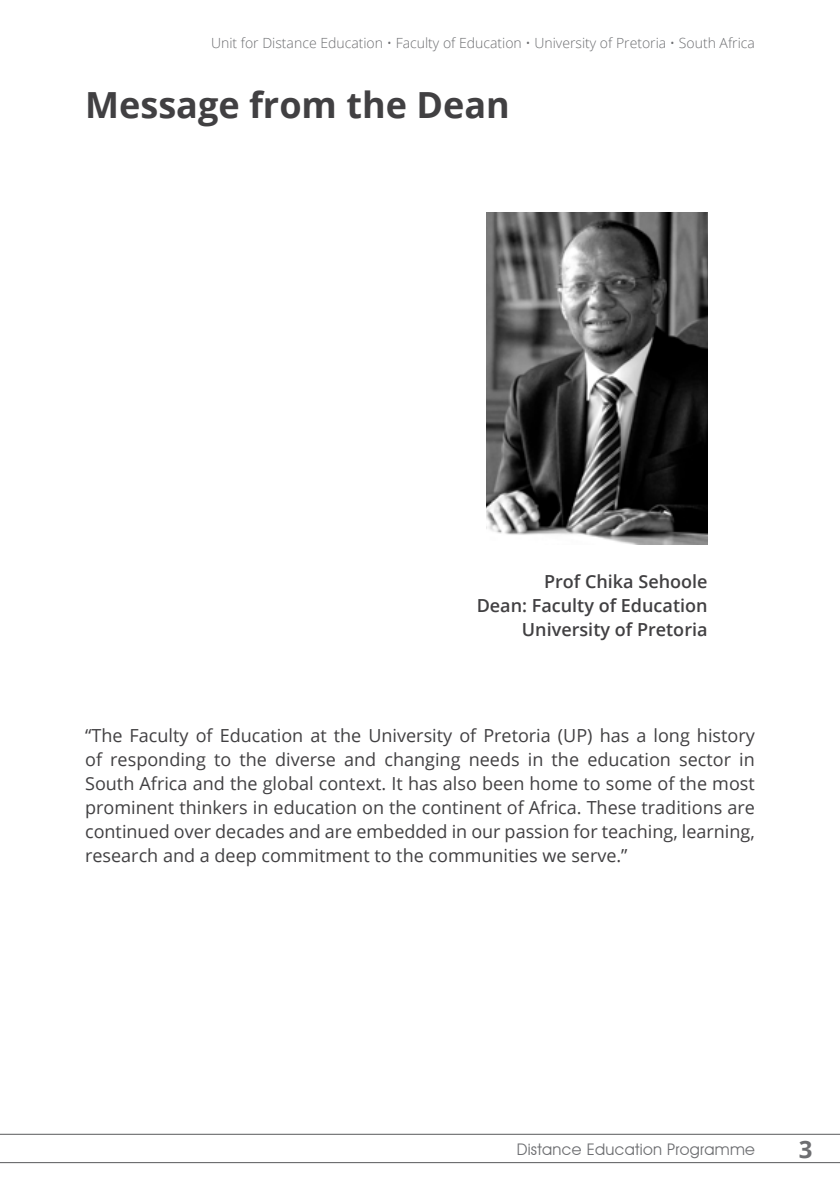
<style>
.page{position:relative;width:840px;height:1191px;background:#fff}
.page>*{position:absolute;margin:0;border:0;box-sizing:border-box;transform-origin:0 0}
.t1{font:700 36px "Open Sans";color:#414042}
.t2{font:700 24px "Open Sans";color:#6d6e71}
.t3{font:18px/24px "Open Sans";color:#414042;text-align:justify}
.t4{font:600 18px/24px "Open Sans";color:#414042;text-align:right}
.t5{font:16px "Avant Garde IT Cby BT";letter-spacing:.02em;color:#6d6e71}
.t6{font:300 14px "Open Sans";color:#6d6e71}
</style>
<div class="page">
<svg style="left:0;top:1134px;width:839px;height:29px"></svg>
<img style="left:486px;top:213px;width:221px;height:331px">
<p class="t6" style="left:211px;top:33px;width:545px">Unit for Distance Education • Faculty of Education • University of Pretoria • South Africa</p>
<h1 class="t1" style="left:85px;top:80px;width:426px">Message from the Dean</h1>
<p class="t4" style="left:476px;top:569px;width:232px">Prof Chika Sehoole<br>Dean: Faculty of Education<br>University of Pretoria</p>
<p class="t3" style="left:85px;top:722px;width:671px">“The Faculty of Education at the University of Pretoria (UP) has a long history of responding to the diverse and changing needs in the education sector in South Africa and the global context. It has also been home to some of the most prominent thinkers in education on the continent of Africa. These traditions are continued over decades and are embedded in our passion for teaching, learning, research and a deep commitment to the communities we serve.”</p>
<p class="t5" style="left:516px;top:1139px;width:239px">Distance Education Programme</p>
<h2 class="t2" style="left:798px;top:1132px;width:15px">3</h2>
</div>
